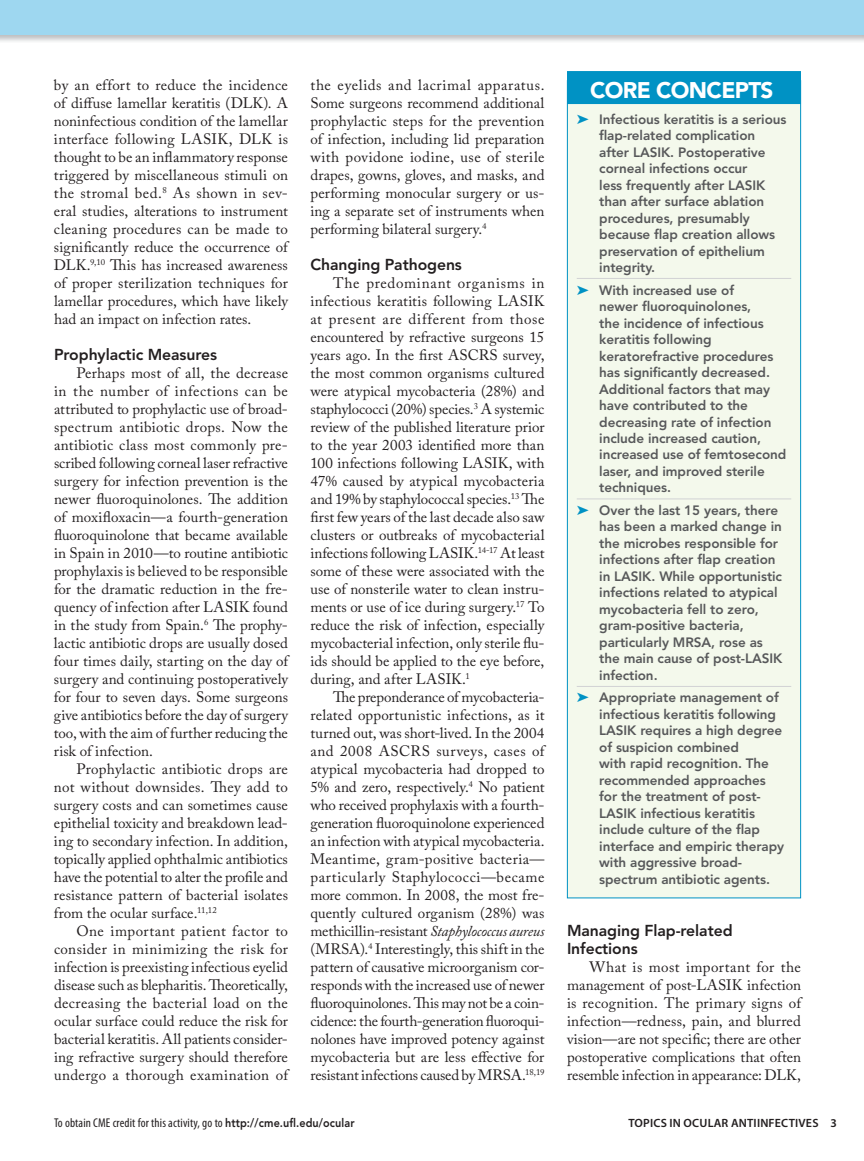
<style>
.page{position:relative;width:864px;height:1161px;background:#fff}
.page>*{position:absolute;margin:0;border:0;box-sizing:border-box;transform-origin:0 0}
.t1{font:900 22.5px "Avenir LT Std";letter-spacing:-.03em;color:#fff}
.t2{font:800 15.75px/18px "Avenir LT Std";letter-spacing:-.005em;color:#231f20}
.t3{font:15px/18px "Adobe Caslon Pro";letter-spacing:.005em;color:#231f20}
.t4{font:800 13.5px/16.5px "Avenir LT Std";letter-spacing:-.005em;color:#57585a}
.t5{font:condensed 12.75px "Myriad Pro";letter-spacing:.01em;color:#231f20}
.t6{font:600 12px "Myriad Pro";letter-spacing:.015em;color:#231f20}
.s1{font-style:italic}
.s2{color:#0092c4}
.s3{font-family:"Avenir LT Std";font-weight:800;font-stretch:normal;font-size:12px}
</style>
<div class="page">
<div style="left:0;top:0;width:864px;height:35px;background:#9ed7f0"></div>
<div style="left:567px;top:81px;width:234px;height:817px;background:#f4f9ec"></div>
<div style="left:567px;top:71px;width:234px;height:33px;background:#0092c4"></div>
<hr style="left:577px;top:278px;width:214px;height:1px;background:#d1d2d4">
<hr style="left:577px;top:499px;width:214px;height:1px;background:#d1d2d4">
<hr style="left:577px;top:686px;width:214px;height:1px;background:#d1d2d4">
<div style="left:567px;top:80px;width:234px;height:818px;border:1px solid #0092c4"></div>
<p class="t3" style="left:54px;top:76px;width:237px">by an effort to reduce the incidence of diffuse lamellar keratitis (DLK). A noninfectious condition of the lamellar interface following LASIK, DLK is thought to be an inflammatory response triggered by miscellaneous stimuli on the stromal bed.<sup>8</sup> As shown in sev&shy;eral studies, alterations to instrument cleaning procedures can be made to significantly reduce the occurrence of DLK.<sup>9,10</sup> This has increased awareness of proper sterilization techniques for lamellar procedures, which have likely had an impact on infection rates.</p>
<p class="t2" style="left:54px;top:346px;width:165px">Prophylactic measures</p>
<p class="t3" style="left:54px;top:364px;width:237px;text-indent:23px">Perhaps most of all, the decrease in the number of infections can be attributed to prophylactic use of broad&shy;spectrum antibiotic drops. Now the antibiotic class most commonly pre&shy;scribed following corneal laser refractive surgery for infection prevention is the newer fluoroquinolones. The addition of moxifloxacin—a fourth-generation fluoroquinolone that became available in Spain in 2010—to routine antibiotic prophylaxis is believed to be responsible for the dramatic reduction in the fre&shy;quency of infection after LASIK found in the study from Spain.<sup>6</sup> The prophy&shy;lactic antibiotic drops are usually dosed four times daily, starting on the day of surgery and continuing postoperatively for four to seven days. Some surgeons give antibiotics before the day of surgery too, with the aim of further reducing the risk of infection.</p>
<p class="t3" style="left:54px;top:760px;width:236px;text-align:justify;text-indent:22px">Prophylactic antibiotic drops are not without downsides. They add to surgery costs and can sometimes cause epithelial toxicity and breakdown lead&shy;ing to secondary infection. In addition, topically applied ophthalmic antibiotics have the potential to alter the profile and resistance pattern of bacterial isolates from the ocular surface.<sup>11,12</sup></p>
<p class="t3" style="left:54px;top:922px;width:237px;text-indent:22px">One important patient factor to consider in minimizing the risk for infection is preexisting infectious eyelid disease such as blepharitis. Theoretically, decreasing the bacterial load on the ocular surface could reduce the risk for bacterial keratitis. All patients consider&shy;ing refractive surgery should therefore undergo a thorough examination of</p>
<p class="t3" style="left:311px;top:76px;width:236px;text-align:justify">the eyelids and lacrimal apparatus.<br>Some surgeons recommend additional prophylactic steps for the prevention of infection, including lid preparation with povidone iodine, use of sterile drapes, gowns, gloves, and masks, and performing monocular surgery or us&shy;ing a separate set of instruments when performing bilateral surgery.<sup>4</sup></p>
<p class="t2" style="left:310px;top:256px;width:153px">Changing Pathogens</p>
<p class="t3" style="left:310px;top:274px;width:236px;text-align:justify;text-indent:23px">The predominant organisms in infectious keratitis following LASIK at present are different from those encountered by refractive surgeons 15 years ago. In the first ASCRS survey, the most common organisms cultured were atypical mycobacteria (28%) and staphylococci (20%) species.<sup>3</sup> A systemic review of the published literature prior to the year 2003 identified more than 100 infections following LASIK, with 47% caused by atypical mycobacteria and 19% by staphylococcal species.<sup>13</sup> The first few years of the last decade also saw clusters or outbreaks of mycobacterial infections following LASIK.<sup>14-17</sup> At least some of these were associated with the use of nonsterile water to clean instru&shy;ments or use of ice during surgery.<sup>17</sup> To reduce the risk of infection, especially mycobacterial infection, only sterile flu&shy;ids should be applied to the eye before, during, and after LASIK.<sup>1</sup></p>
<p class="t3" style="left:310px;top:688px;width:237px;text-indent:23px">The preponderance of mycobacteria&shy;related opportunistic infections, as it turned out, was short-lived. In the 2004 and 2008 ASCRS surveys, cases of atypical mycobacteria had dropped to 5% and zero, respectively.<sup>4</sup> No patient who received prophylaxis with a fourth&shy;generation fluoroquinolone experienced an infection with atypical mycobacteria.<br>Meantime, gram-positive bacteria— particularly Staphylococci—became more common. In 2008, the most fre&shy;quently cultured organism (28%) was methicillin-resistant <span class="s1">Staphylococcus aureus </span>(MRSA).<sup>4</sup> Interestingly, this shift in the pattern of causative microorganism cor&shy;responds with the increased use of newer fluoroquinolones. This may not be a coin&shy;cidence: the fourth-generation fluoroqui&shy;nolones have improved potency against mycobacteria but are less effective for resistant infections caused by MRSA.<sup>18,19</sup></p>
<h1 class="t1" style="left:590px;top:77px;width:185px">CORE CONCEPTS</h1>
<p class="t4" style="left:599px;top:111px;width:189px;text-indent:-23px"><span class="s2">➤</span> infectious keratitis is a serious flap-related complication after LasiK. Postoperative corneal infections occur<br>less frequently after LasiK than after surface ablation procedures, presumably because flap creation allows preservation of epithelium integrity.</p>
<p class="t4" style="left:599px;top:282px;width:189px;text-indent:-23px"><span class="s2">➤</span> with increased use of<br>newer fluoroquinolones,<br>the incidence of infectious keratitis following keratorefractive procedures has significantly decreased. additional factors that may have contributed to the decreasing rate of infection include increased caution, increased use of femtosecond laser, and improved sterile techniques.</p>
<p class="t4" style="left:599px;top:502px;width:185px;text-indent:-23px"><span class="s2">➤</span> over the last 15 years, there has been a marked change in the microbes responsible for infections after flap creation in LasiK. while opportunistic infections related to atypical mycobacteria fell to zero, gram-positive bacteria, particularly mrsa, rose as the main cause of post-LasiK infection.</p>
<p class="t4" style="left:599px;top:690px;width:186px;text-indent:-23px"><span class="s2">➤</span> appropriate management of infectious keratitis following<br>LasiK requires a high degree of suspicion combined<br>with rapid recognition. the recommended approaches for the treatment of post-<br>LasiK infectious keratitis include culture of the flap interface and empiric therapy with aggressive broad&shy;spectrum antibiotic agents.</p>
<p class="t2" style="left:567px;top:921px;width:167px">managing Flap-related infections</p>
<p class="t3" style="left:567px;top:958px;width:237px;text-indent:22px">What is most important for the management of post-LASIK infection is recognition. The primary signs of infection—redness, pain, and blurred vision—are not specific; there are other postoperative complications that often resemble infection in appearance: DLK,</p>
<p class="t5" style="left:54px;top:1116px;width:302px">To obtain CME credit for this activity, go to <span class="s3">http://cme.ufl.edu/ocular</span></p>
<p class="t6" style="left:629px;top:1116px;width:210px">TOPICS IN OCULAR ANTIINFECTIVES 3</p>
</div>
